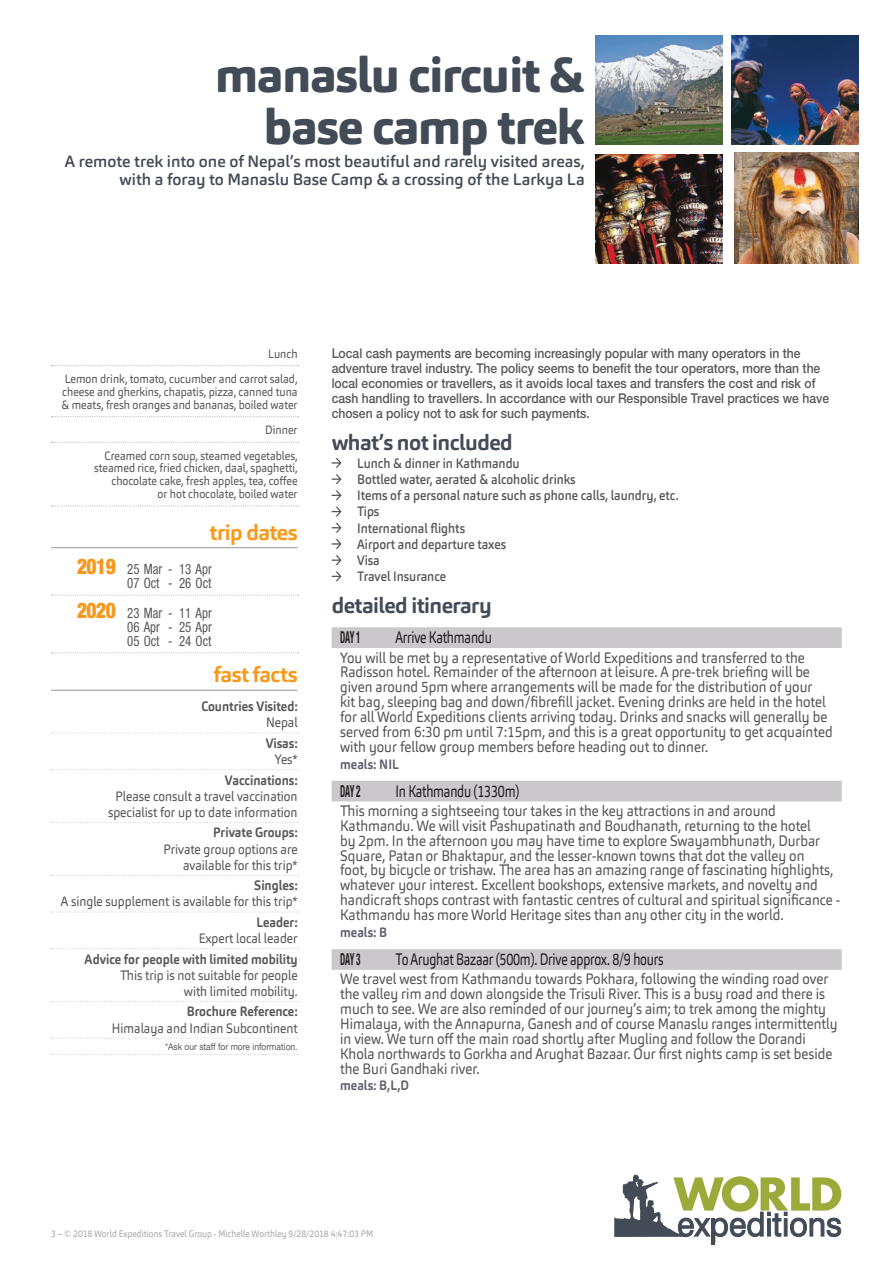
<style>
.page{position:relative;width:893px;height:1263px;background:#fff}
.page>*{position:absolute;margin:0;border:0;box-sizing:border-box;transform-origin:0 0}
.t1{font:800 48.6px/52.9px "Carnas";letter-spacing:-.025em;color:#434b56;text-align:right}
.t2{font:700 21.6px "Carnas";letter-spacing:-.025em;color:#434b56}
.t3{font:700 21.6px "Carnas";letter-spacing:-.025em;color:#f7991c}
.t4{font:16.5px "Carnas";letter-spacing:-.015em;color:#231f20;scale:.75 1}
.t5{font:700 condensed 16.5px "Helvetica Neue LT Std";letter-spacing:-.035em;color:#231f20;scale:.55 1}
.t6{font:500 16.2px/18.9px "Carnas";color:#434b56;text-align:right}
.t7{font:15px/14.9px "Carnas";color:#57585a;scale:.9 1}
.t8{font:condensed 14.25px/14.2px "Helvetica Neue LT Std";color:#57585a;text-align:right;scale:.9 1}
.t9{font:500 13.5px/14.9px "Helvetica Neue LT Std";color:#57585a;scale:.9 1}
.t10{font:13.5px/16.2px "Carnas";color:#57585a;text-align:right;scale:.9 1}
.t11{font:500 13.5px/16.2px "Carnas";color:#57585a;scale:.9 1}
.t12{font:700 13.5px "Carnas";color:#57585a;scale:.9 1}
.t13{font:700 13.5px "Carnas";color:#5f626d;scale:.9 1}
.t14{font:12px/12.8px "Carnas";color:#57585a;text-align:right;scale:.9 1}
.t15{font:9.45px "Carnas";color:#a8a9ad;scale:.9 1}
.t16{font:9.45px "Helvetica Neue LT Std";color:#57585a;scale:.9 1}
.s1{font-weight:900;font-size:21.6px;color:#f7991c}
</style>
<div class="page">
<svg style="left:614px;top:1174px;width:228px;height:71px"></svg>
<img style="left:595px;top:35px;width:128px;height:109px">
<img style="left:731px;top:35px;width:128px;height:109px">
<img style="left:595px;top:154px;width:128px;height:109px">
<img style="left:734px;top:153px;width:125px;height:110px">
<div style="left:332px;top:627px;width:510px;height:21px;background:#cbc8cc"></div>
<div style="left:332px;top:781px;width:510px;height:20px;background:#cbc8cc"></div>
<div style="left:332px;top:949px;width:510px;height:21px;background:#cbc8cc"></div>
<svg style="left:332px;top:458px;width:10px;height:10px"></svg>
<svg style="left:332px;top:474px;width:10px;height:10px"></svg>
<svg style="left:332px;top:490px;width:10px;height:10px"></svg>
<svg style="left:332px;top:507px;width:10px;height:9px"></svg>
<svg style="left:332px;top:523px;width:10px;height:10px"></svg>
<svg style="left:332px;top:539px;width:10px;height:10px"></svg>
<svg style="left:332px;top:555px;width:10px;height:10px"></svg>
<svg style="left:332px;top:571px;width:10px;height:10px"></svg>
<hr style="left:51px;top:547px;width:247px;height:1px;background:#939598">
<svg style="left:51px;top:595px;width:247px;height:1px"></svg>
<svg style="left:51px;top:653px;width:247px;height:1px"></svg>
<hr style="left:51px;top:690px;width:247px;height:1px;background:#939598">
<svg style="left:51px;top:733px;width:247px;height:1px"></svg>
<svg style="left:51px;top:769px;width:247px;height:1px"></svg>
<svg style="left:51px;top:822px;width:247px;height:1px"></svg>
<svg style="left:51px;top:875px;width:247px;height:1px"></svg>
<svg style="left:51px;top:912px;width:247px;height:1px"></svg>
<svg style="left:51px;top:948px;width:247px;height:1px"></svg>
<svg style="left:51px;top:1001px;width:247px;height:1px"></svg>
<svg style="left:51px;top:1038px;width:247px;height:1px"></svg>
<svg style="left:51px;top:1054px;width:247px;height:1px"></svg>
<svg style="left:51px;top:365px;width:247px;height:1px"></svg>
<svg style="left:51px;top:416px;width:247px;height:1px"></svg>
<svg style="left:51px;top:442px;width:247px;height:1px"></svg>
<svg style="left:51px;top:506px;width:247px;height:1px"></svg>
<h1 class="t1" style="left:215px;top:48px;width:371px">manaslu circuit &amp; base camp trek</h1>
<p class="t6" style="left:65px;top:151px;width:521px">A remote trek into one of Nepal’s most beautiful and rarely visited areas, with a foray to Manaslu Base Camp &amp; a crossing of the Larkya La</p>
<p class="t14" style="left:65px;top:341px;width:260px;line-height:25.5px">Lunch<br>Lemon drink, tomato, cucumber and carrot salad,</p>
<p class="t14" style="left:62px;top:385px;width:264px;text-align:left">cheese and gherkins, chapatis, pizza, canned tuna &amp; meats, fresh oranges and bananas, boiled water</p>
<p class="t14" style="left:105px;top:417px;width:216px;line-height:25.5px">Dinner<br>Creamed corn soup, steamed vegetables,</p>
<p class="t14" style="left:94px;top:462px;width:228px">steamed rice, fried chicken, daal, spaghetti, chocolate cake, fresh apples, tea, coffee<br>or hot chocolate, boiled water</p>
<h2 class="t3" style="left:209px;top:518px;width:90px">trip dates</h2>
<p class="t8" style="left:77px;top:562px;width:151px"><span class="s1">2019</span> 25 Mar - 13 Apr<br>07 Oct - 26 Oct</p>
<p class="t8" style="left:127px;top:605px;width:96px;text-align:justify;text-indent:-50px"><span class="s1">2020</span> 23 Mar - 11 Apr 06 Apr - 25 Apr 05 Oct - 24 Oct</p>
<h2 class="t3" style="left:214px;top:661px;width:86px">fast facts</h2>
<p class="t12" style="left:201px;top:698px;width:108px">Countries Visited:</p>
<p class="t10" style="left:266px;top:714px;width:36px">Nepal</p>
<p class="t12" style="left:266px;top:734px;width:37px">Visas:</p>
<p class="t10" style="left:275px;top:751px;width:27px">Yes*</p>
<p class="t12" style="left:225px;top:771px;width:82px">Vaccinations:</p>
<p class="t10" style="left:108px;top:788px;width:212px;text-align:center">Please consult a travel vaccination specialist for up to date information</p>
<p class="t12" style="left:213px;top:824px;width:95px">Private Groups:</p>
<p class="t10" style="left:163px;top:841px;width:151px">Private group options are available for this trip*</p>
<p class="t12" style="left:254px;top:877px;width:50px">Singles:</p>
<p class="t10" style="left:61px;top:893px;width:264px">A single supplement is available for this trip*</p>
<p class="t12" style="left:256px;top:913px;width:47px">Leader:</p>
<p class="t10" style="left:199px;top:930px;width:111px">Expert local leader</p>
<p class="t12" style="left:85px;top:950px;width:238px">Advice for people with limited mobility</p>
<p class="t10" style="left:120px;top:967px;width:199px">This trip is not suitable for people with limited mobility.</p>
<p class="t12" style="left:187px;top:1003px;width:125px">Brochure Reference:</p>
<p class="t10" style="left:112px;top:1020px;width:208px">Himalaya and Indian Subcontinent</p>
<p class="t16" style="left:165px;top:1041px;width:149px">*Ask our staff for more information.</p>
<p class="t9" style="left:332px;top:346px;width:554px">Local cash payments are becoming increasingly popular with many operators in the adventure travel industry. The policy seems to benefit the tour operators, more than the local economies or travellers, as it avoids local taxes and transfers the cost and risk of cash handling to travellers. In accordance with our Responsible Travel practices we have chosen a policy not to ask for such payments.</p>
<h2 class="t2" style="left:332px;top:428px;width:183px">what’s not included</h2>
<p class="t11" style="left:357px;top:455px;width:359px">Lunch &amp; dinner in Kathmandu<br>Bottled water, aerated &amp; alcoholic drinks<br>Items of a personal nature such as phone calls, laundry, etc.<br>Tips<br>International flights<br>Airport and departure taxes<br>Visa<br>Travel Insurance</p>
<h2 class="t2" style="left:332px;top:592px;width:162px">detailed itinerary</h2>
<p class="t5" style="left:340px;top:628px;width:38px">DAY 1</p>
<p class="t4" style="left:395px;top:627px;width:130px">Arrive Kathmandu</p>
<p class="t7" style="left:340px;top:650px;width:549px">You will be met by a representative of World Expeditions and transferred to the Radisson hotel. Remainder of the afternoon at leisure. A pre-trek briefing will be given around 5pm where arrangements will be made for the distribution of your<br>kit bag, sleeping bag and down/fibrefill jacket. Evening drinks are held in the hotel for all World Expeditions clients arriving today. Drinks and snacks will generally be served from 6:30 pm until 7:15pm, and this is a great opportunity to get acquainted with your fellow group members before heading out to dinner.</p>
<p class="t13" style="left:340px;top:755px;width:67px">meals: NIL</p>
<p class="t5" style="left:340px;top:781px;width:38px">DAY 2</p>
<p class="t4" style="left:395px;top:781px;width:167px">In Kathmandu (1330m)</p>
<p class="t7" style="left:340px;top:803px;width:556px">This morning a sightseeing tour takes in the key attractions in and around Kathmandu. We will visit Pashupatinath and Boudhanath, returning to the hotel<br>by 2pm. In the afternoon you may have time to explore Swayambhunath, Durbar Square, Patan or Bhaktapur, and the lesser-known towns that dot the valley on<br>foot, by bicycle or trishaw. The area has an amazing range of fascinating highlights, whatever your interest. Excellent bookshops, extensive markets, and novelty and handicraft shops contrast with fantastic centres of cultural and spiritual significance - Kathmandu has more World Heritage sites than any other city in the world.</p>
<p class="t13" style="left:340px;top:923px;width:54px">meals: B</p>
<p class="t5" style="left:340px;top:949px;width:38px">DAY 3</p>
<p class="t4" style="left:395px;top:949px;width:359px">To Arughat Bazaar (500m). Drive approx. 8/9 hours</p>
<p class="t7" style="left:340px;top:972px;width:554px">We travel west from Kathmandu towards Pokhara, following the winding road over the valley rim and down alongside the Trisuli River. This is a busy road and there is much to see. We are also reminded of our journey’s aim; to trek among the mighty Himalaya, with the Annapurna, Ganesh and of course Manaslu ranges intermittently in view. We turn off the main road shortly after Mugling and follow the Dorandi Khola northwards to Gorkha and Arughat Bazaar. Our first nights camp is set beside the Buri Gandhaki river.</p>
<p class="t13" style="left:340px;top:1077px;width:78px">meals: B,L,D</p>
<p class="t15" style="left:51px;top:1227px;width:359px">3 – © 2018 World Expeditions Travel Group - Michelle Worthley 9/28/2018 4:47:03 PM</p>
</div>
